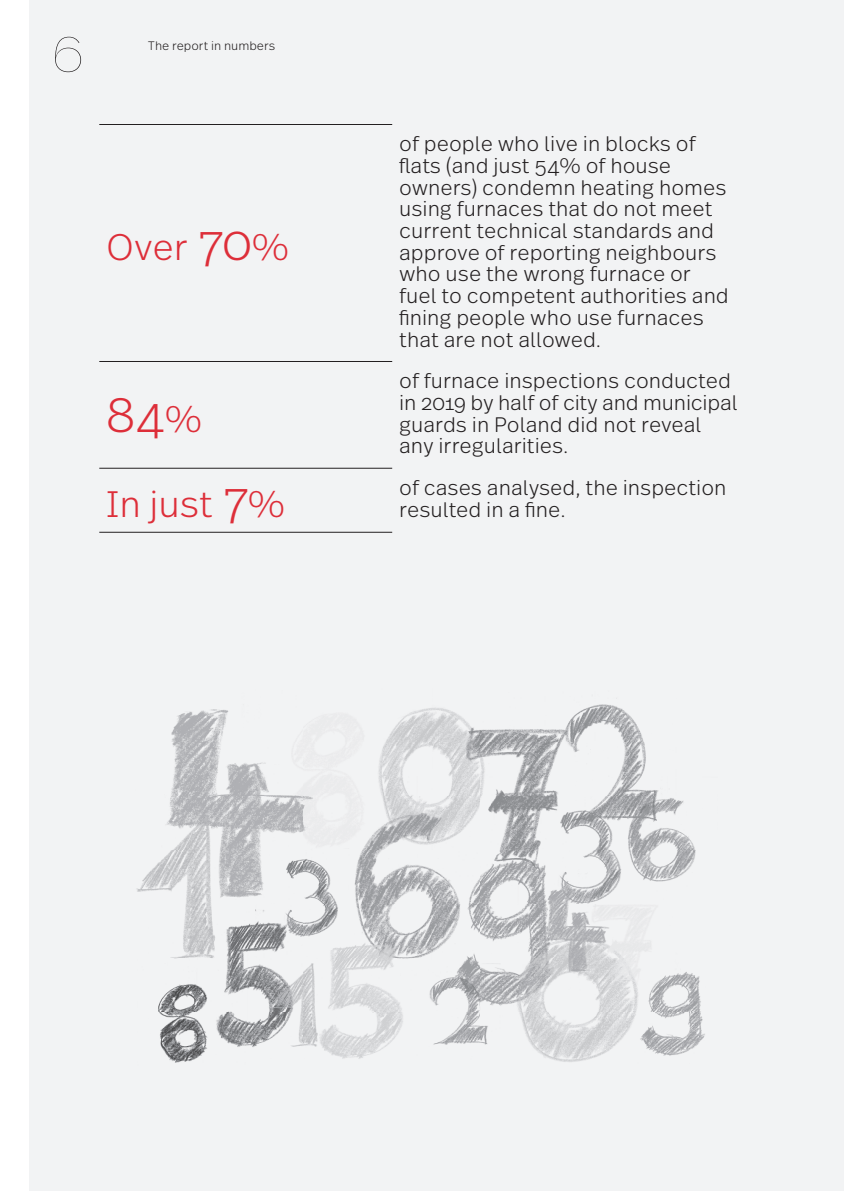
<style>
.page{position:relative;width:844px;height:1191px;background:#fff}
.page>*{position:absolute;margin:0;border:0;box-sizing:border-box;transform-origin:0 0}
.t1{font:100 61.25px "Real Text Pro";color:#231f20}
.t2{font:300 49px "Real Text Pro";color:#dd2e39}
.t3{font:300 36.75px "Real Text Pro";color:#dd2e39}
.t4{font:300 21px/21.7px "Real Text Pro";color:#231f20}
.t5{font:300 12.25px "Real Text Pro";color:#231f20}
.s1{font-size:49px}
.s2{font-size:36.75px}
</style>
<div class="page">
<div style="left:30px;top:0;width:813px;height:1191px;background:#f2f3f4"></div>
<hr style="left:99px;top:124px;width:293px;height:1px;background:#231f20">
<hr style="left:99px;top:361px;width:293px;height:1px;background:#231f20">
<hr style="left:99px;top:468px;width:293px;height:1px;background:#231f20">
<hr style="left:99px;top:532px;width:293px;height:1px;background:#231f20">
<img style="left:137px;top:704px;width:568px;height:359px">
<h1 class="t1" style="left:50px;top:6px;width:38px">6</h1>
<p class="t5" style="left:148px;top:37px;width:129px">The report in numbers</p>
<h3 class="t3" style="left:106px;top:221px;width:184px">Over <span class="s1">70</span>%</h3>
<h2 class="t2" style="left:106px;top:380px;width:97px">84<span class="s2">%</span></h2>
<p class="t4" style="left:399px;top:132px;width:331px">of people who live in blocks of flats (and just 54% of house owners) condemn heating homes using furnaces that do not meet current technical standards and approve of reporting neighbours who use the wrong furnace or fuel to competent authorities and fining people who use furnaces that are not allowed.</p>
<p class="t4" style="left:399px;top:369px;width:340px">of furnace inspections conducted in 2019 by half of city and municipal guards in Poland did not reveal any irregularities.</p>
<h3 class="t3" style="left:106px;top:479px;width:180px">In just <span class="s1">7</span>%</h3>
<p class="t4" style="left:399px;top:476px;width:329px">of cases analysed, the inspection resulted in a fine.</p>
</div>
